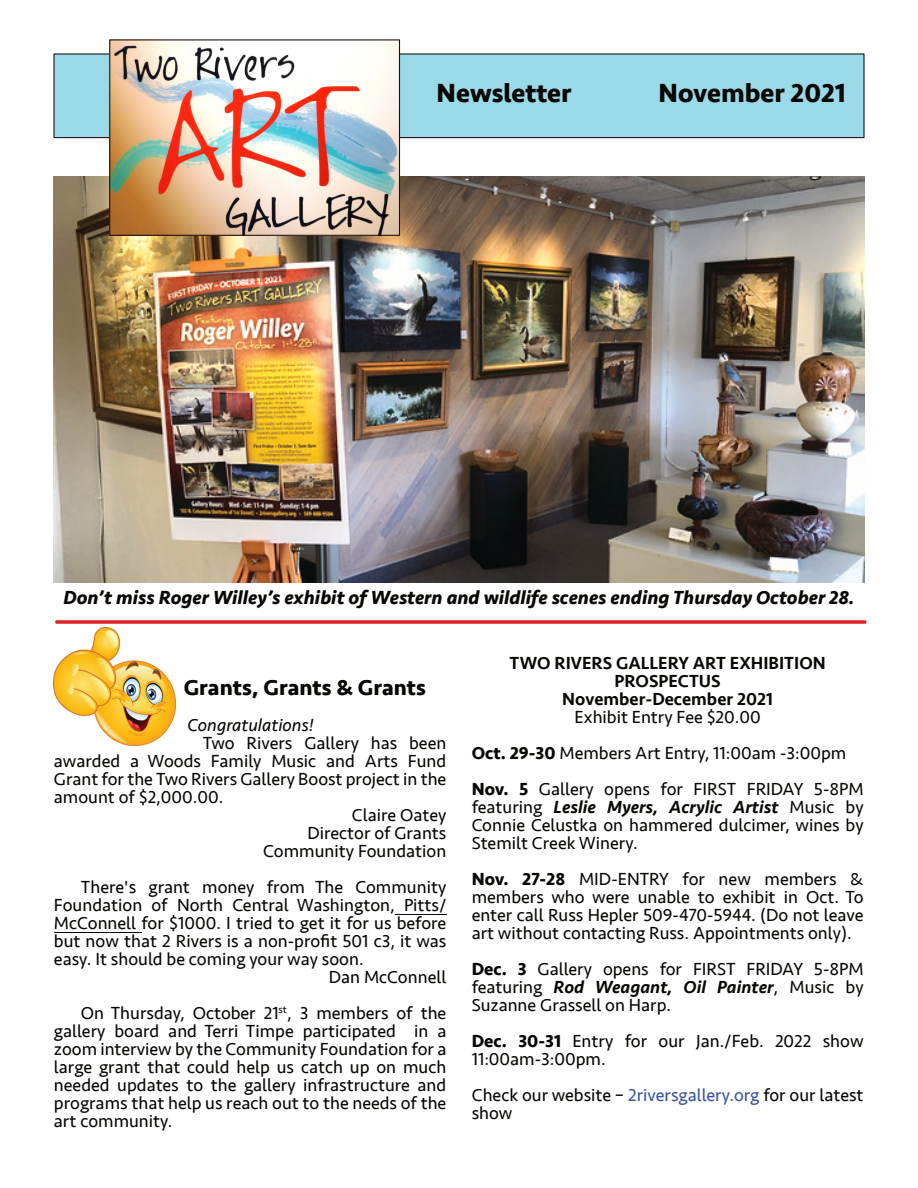
<style>
.page{position:relative;width:918px;height:1188px;background:#fff}
.page>*{position:absolute;margin:0;border:0;box-sizing:border-box;transform-origin:0 0}
.t1{font:700 27px "Seravek";color:#080704}
.t2{font:700 22.5px "Seravek";color:#080704}
.t3{font:italic 700 19.5px "Seravek";color:#080704}
.t4{font:18px/18px "Seravek";color:#080704;text-align:justify}
.t5{font:500 18px/18px "Seravek";color:#080704;text-align:center}
.t6{font:italic 18px "Seravek";color:#080704}
.s1{font-weight:700}
.s2{font-weight:500;font-style:italic}
.s3{color:#3a53a3}
</style>
<div class="page">
<div style="left:53px;top:53px;width:812px;height:85px;background:#9ad9e7;border:1px solid #1b0e0e"></div>
<hr style="left:395px;top:915px;width:51px;height:1px;background:#080704">
<hr style="left:54px;top:933px;width:88px;height:1px;background:#080704">
<img style="left:53px;top:627px;width:123px;height:118px">
<div style="left:55px;top:620px;width:811px;height:4px;border:2px solid #df2526"></div>
<img style="left:54px;top:176px;width:810px;height:407px">
<img style="left:111px;top:41px;width:287px;height:193px">
<div style="left:109px;top:39px;width:291px;height:197px;border:1px solid #1e0d0b"></div>
<h1 class="t1" style="left:437px;top:77px;width:136px">Newsletter</h1>
<h1 class="t1" style="left:659px;top:77px;width:189px">November 2021</h1>
<p class="t3" style="left:63px;top:586px;width:792px">Don’t miss Roger Willey’s exhibit of Western and wildlife scenes ending Thursday October 28.</p>
<p class="t2" style="left:184px;top:674px;width:244px">Grants, Grants &amp; Grants</p>
<p class="t6" style="left:188px;top:714px;width:128px">Congratulations!</p>
<p class="t4" style="left:203px;top:734px;width:245px">Two Rivers Gallery has been</p>
<p class="t4" style="left:54px;top:752px;width:394px">awarded a Woods Family Music and Arts Fund</p>
<p class="t4" style="left:54px;top:770px;width:394px">Grant for the Two Rivers Gallery Boost project in the</p>
<p class="t4" style="left:54px;top:788px;width:171px">amount of $2,000.00.</p>
<p class="t4" style="left:352px;top:806px;width:96px">Claire Oatey</p>
<p class="t4" style="left:308px;top:824px;width:140px">Director of Grants</p>
<p class="t4" style="left:263px;top:842px;width:185px">Community Foundation</p>
<p class="t4" style="left:81px;top:878px;width:367px">There's grant money from The Community</p>
<p class="t4" style="left:54px;top:896px;width:394px">Foundation of North Central Washington, Pitts/</p>
<p class="t4" style="left:54px;top:914px;width:394px">McConnell for $1000. I tried to get it for us before</p>
<p class="t4" style="left:54px;top:932px;width:394px">but now that 2 Rivers is a non-profit 501 c3, it was</p>
<p class="t4" style="left:54px;top:950px;width:311px">easy. It should be coming your way soon.</p>
<p class="t4" style="left:329px;top:968px;width:119px">Dan McConnell</p>
<p class="t4" style="left:54px;top:1004px;width:394px;text-indent:27px">On Thursday, October 21<sup>st</sup>, 3 members of the gallery board and Terri Timpe participated in a zoom interview by the Community Foundation for a large grant that could help us catch up on much needed updates to the gallery infrastructure and programs that help us reach out to the needs of the art community.</p>
<p class="t5" style="left:510px;top:654px;width:318px">TWO RIVERS GALLERY ART EXHIBITION<br>PROSPECTUS<br>November-December 2021</p>
<p class="t4" style="left:472px;top:699px;width:393px;line-height:36px;text-align:left;text-indent:103px">Exhibit Entry Fee $20.00<br><span class="s1">Oct. 29-30</span> Members Art Entry, 11:00am -3:00pm<br><span class="s1">Nov. 5</span> Gallery opens for FIRST FRIDAY 5-8PM</p>
<p class="t4" style="left:472px;top:798px;width:393px">featuring <span class="s2">Leslie Myers, Acrylic Artist</span> Music by Connie Celustka on hammered dulcimer, wines by Stemilt Creek Winery.</p>
<p class="t4" style="left:472px;top:870px;width:393px"><span class="s1">Nov. 27-28</span> MID-ENTRY for new members &amp; members who were unable to exhibit in Oct. To enter call Russ Hepler 509-470-5944. (Do not leave art without contacting Russ. Appointments only).</p>
<p class="t4" style="left:472px;top:960px;width:393px"><span class="s1">Dec. 3</span> Gallery opens for FIRST FRIDAY 5-8PM featuring <span class="s2">Rod Weagant, Oil Painter</span>, Music by Suzanne Grassell on Harp.</p>
<p class="t4" style="left:472px;top:1032px;width:393px"><span class="s1">Dec. 30-31</span> Entry for our Jan./Feb. 2022 show<br>11:00am-3:00pm.</p>
<p class="t4" style="left:472px;top:1086px;width:393px">Check our website – <span class="s3">2riversgallery.org</span> for our latest show</p>
</div>
